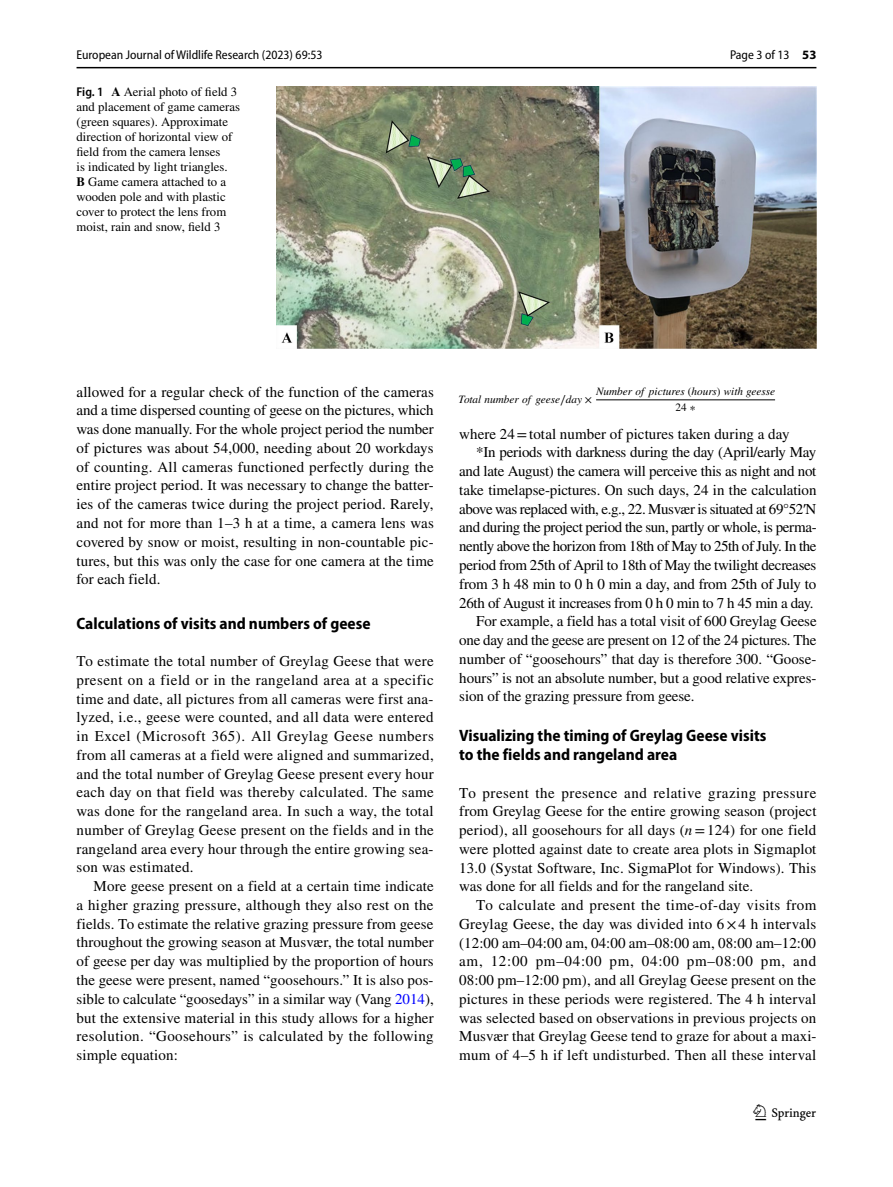
<style>
.page{position:relative;width:893px;height:1187px;background:#fff}
.page>*{position:absolute;margin:0;border:0;box-sizing:border-box;transform-origin:0 0}
.t1{font:22.5px "Springnew Regular 3";color:#000}
.t2{font:700 semi-condensed 16.5px/18.8px "Myriad Pro";color:#000}
.t3{font:15px/18.8px "STIX";letter-spacing:-.005em;color:#000;text-align:justify}
.t4{font:15px "STIX";letter-spacing:-.03em;color:#000}
.t5{font:15px "STIX";letter-spacing:-.025em;color:#000}
.t6{font:12.75px/15px "STIX";color:#000}
.t7{font:semi-condensed 12.75px "Myriad Pro";color:#000}
.t8{font:italic 11.25px/15.6px "STIX General";color:#000;text-align:center}
.s1{font-family:"Myriad Pro";font-weight:600;font-stretch:semi-condensed}
.s2{font-weight:700}
.s3{font-weight:700;font-stretch:normal}
.s4{color:#00f}
.s5{font-family:"STIX Math";font-style:normal}
.s6{font-style:normal}
.s7{font-family:"Times New Roman"}
.s8{font-style:italic}
</style>
<div class="page">
<hr style="left:77px;top:67px;width:739px;height:1px;background:#000">
<hr style="left:596px;top:399px;width:179px;height:1px;background:#000">
<img style="left:276px;top:87px;width:540px;height:261px">
<p class="t7" style="left:77px;top:48px;width:247px">European Journal of Wildlife Research (2023) 69:53</p>
<p class="t6" style="left:77px;top:85px;width:165px"><span class="s1">Fig. 1</span> <span class="s2">A</span> Aerial photo of field 3 and placement of game cameras (green squares). Approximate direction of horizontal view of field from the camera lenses<br>is indicated by light triangles.<br><span class="s2">B</span> Game camera attached to a wooden pole and with plastic cover to protect the lens from moist, rain and snow, field 3</p>
<p class="t7" style="left:730px;top:48px;width:88px">Page 3 of 13 <span class="s3">53</span></p>
<p class="t3" style="left:77px;top:383px;width:359px">allowed for a regular check of the function of the cameras and a time dispersed counting of geese on the pictures, which was done manually. For the whole project period the number of pictures was about 54,000, needing about 20 workdays of counting. All cameras functioned perfectly during the entire project period. It was necessary to change the batter&shy;ies of the cameras twice during the project period. Rarely, and not for more than 1–3 h at a time, a camera lens was covered by snow or moist, resulting in non-countable pic&shy;tures, but this was only the case for one camera at the time for each field.</p>
<p class="t2" style="left:77px;top:613px;width:295px">Calculations of visits and numbers of geese</p>
<p class="t3" style="left:77px;top:652px;width:359px">To estimate the total number of Greylag Geese that were present on a field or in the rangeland area at a specific time and date, all pictures from all cameras were first ana&shy;lyzed, i.e., geese were counted, and all data were entered in Excel (Microsoft 365). All Greylag Geese numbers from all cameras at a field were aligned and summarized, and the total number of Greylag Geese present every hour each day on that field was thereby calculated. The same was done for the rangeland area. In such a way, the total number of Greylag Geese present on the fields and in the rangeland area every hour through the entire growing sea&shy;son was estimated.</p>
<p class="t3" style="left:77px;top:877px;width:359px;text-indent:17px">More geese present on a field at a certain time indicate a higher grazing pressure, although they also rest on the fields. To estimate the relative grazing pressure from geese throughout the growing season at Musvær, the total number of geese per day was multiplied by the proportion of hours the geese were present, named “goosehours.” It is also pos&shy;sible to calculate “goosedays” in a similar way (Vang <span class="s4">2014</span>), but the extensive material in this study allows for a higher resolution. “Goosehours” is calculated by the following simple equation:</p>
<p class="t8" style="left:459px;top:392px;width:135px">Total number of geese<span class="s5">∕</span>day <span class="s5">×</span></p>
<p class="t8" style="left:596px;top:384px;width:180px">Number of pictures <span class="s5">(</span>hours<span class="s5">)</span> with geesse<br><span class="s6">24</span> <span class="s5">∗</span></p>
<p class="t3" style="left:459px;top:425px;width:332px">where 24=total number of pictures taken during a day</p>
<p class="t3" style="left:476px;top:444px;width:342px">*In periods with darkness during the day (April/early May</p>
<p class="t3" style="left:459px;top:463px;width:359px">and late August) the camera will perceive this as night and not</p>
<p class="t3" style="left:459px;top:481px;width:359px">take timelapse-pictures. On such days, 24 in the calculation</p>
<p class="t4" style="left:459px;top:498px;width:359px">above was replaced with, e.g., 22. Musvær is situated at 69°52<span class="s7">′</span>N</p>
<p class="t5" style="left:459px;top:517px;width:359px">and during the project period the sun, partly or whole, is perma-</p>
<p class="t4" style="left:459px;top:536px;width:359px">nently above the horizon from 18th of May to 25th of July. In the</p>
<p class="t3" style="left:459px;top:556px;width:359px">period from 25th of April to 18th of May the twilight decreases</p>
<p class="t3" style="left:459px;top:575px;width:359px">from 3 h 48 min to 0 h 0 min a day, and from 25th of July to</p>
<p class="t3" style="left:459px;top:594px;width:356px">26th of August it increases from 0 h 0 min to 7 h 45 min a day.</p>
<p class="t3" style="left:476px;top:613px;width:342px">For example, a field has a total visit of 600 Greylag Geese</p>
<p class="t3" style="left:459px;top:631px;width:359px">one day and the geese are present on 12 of the 24 pictures. The</p>
<p class="t3" style="left:459px;top:650px;width:359px">number of “goosehours” that day is therefore 300. “Goose-</p>
<p class="t3" style="left:459px;top:669px;width:359px">hours” is not an absolute number, but a good relative expres-</p>
<p class="t3" style="left:459px;top:688px;width:237px">sion of the grazing pressure from geese.</p>
<p class="t2" style="left:459px;top:726px;width:309px">Visualizing the timing of Greylag Geese visits to the fields and rangeland area</p>
<p class="t3" style="left:459px;top:784px;width:359px">To present the presence and relative grazing pressure from Greylag Geese for the entire growing season (project period), all goosehours for all days (<span class="s8">n</span>=124) for one field were plotted against date to create area plots in Sigmaplot 13.0 (Systat Software, Inc. SigmaPlot for Windows). This was done for all fields and for the rangeland site.</p>
<p class="t3" style="left:459px;top:896px;width:359px;text-indent:17px">To calculate and present the time-of-day visits from Greylag Geese, the day was divided into 6 ×4 h intervals (12:00 am–04:00 am, 04:00 am–08:00 am, 08:00 am–12:00 am, 12:00 pm–04:00 pm, 04:00 pm–08:00 pm, and 08:00 pm–12:00 pm), and all Greylag Geese present on the pictures in these periods were registered. The 4 h interval was selected based on observations in previous projects on Musvær that Greylag Geese tend to graze for about a maxi&shy;mum of 4–5 h if left undisturbed. Then all these interval</p>
<h1 class="t1" style="left:755px;top:1104px;width:62px">1 3</h1>
</div>
